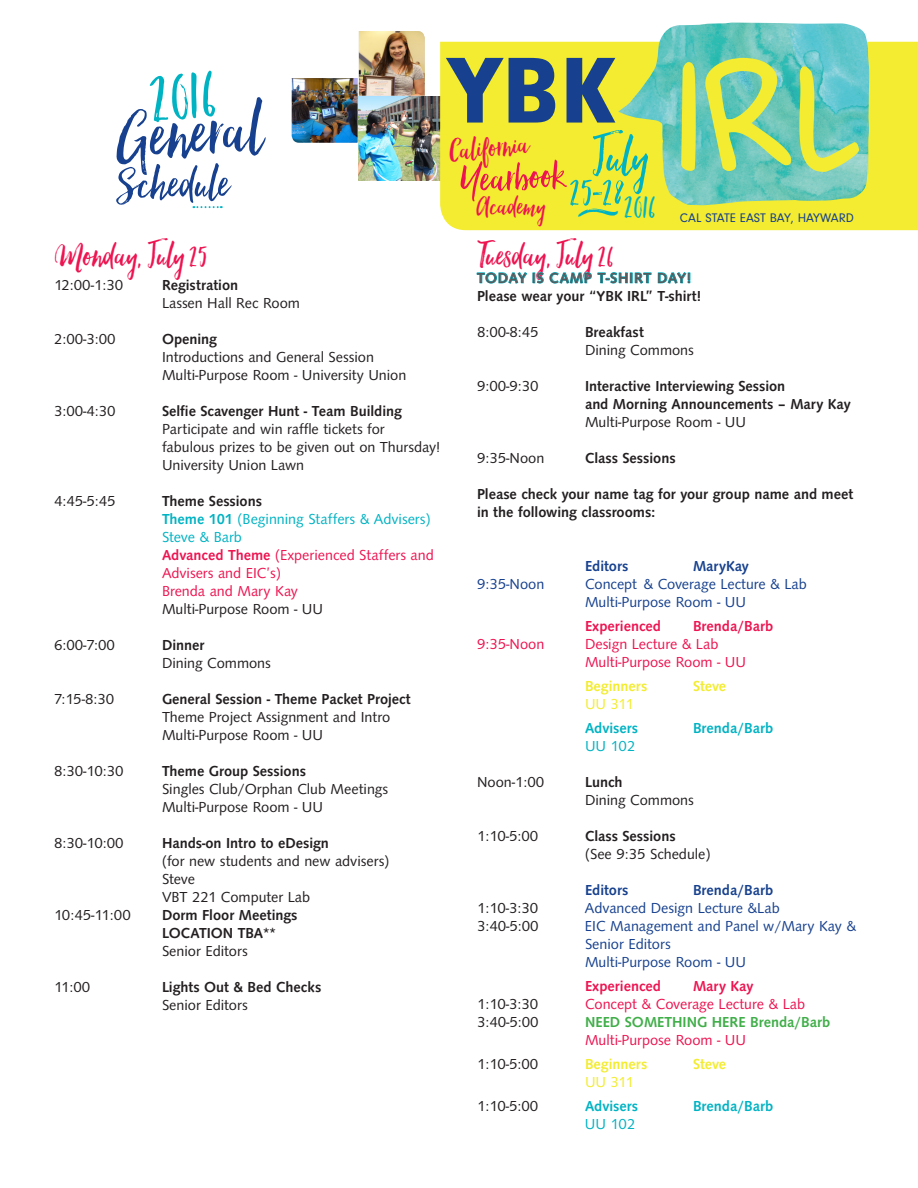
<style>
.page{position:relative;width:918px;height:1188px;background:#fff}
.page>*{position:absolute;margin:0;border:0;box-sizing:border-box;transform-origin:0 0}
.t1{font:700 133.35px "The Great Escape";color:#f3ec30}
.t2{font:900 96.9px "AHJ Noveo Sans";color:#17418e}
.t3{font:90.9px "Hello Beautiful";color:#00b3c3}
.t4{font:85.35px "Hello Beautiful";color:#17418e}
.t5{font:61.95px "Hello Beautiful";color:#00b3c3}
.t6{font:55.95px "Hello Beautiful";color:#17418e}
.t7{font:51.3px "Hello Beautiful";color:#00b3c3}
.t8{font:50.55px "Hello Beautiful";color:#ed1451}
.t9{font:43.05px "Hello Beautiful";color:#00b3c3}
.t10{font:40.5px "Hello Beautiful";color:#ed1451}
.t11{font:35.85px "Hello Beautiful";color:#ed1451}
.t12{font:33.15px "Hello Beautiful";color:#ed1451}
.t13{font:15px/18px "AHJ Syntax";color:#231f20}
.t14{font:700 15px/18px "AHJ Syntax";color:#231f20}
.t15{font:15px/18px "AHJ Syntax";color:#17418e}
.t16{font:15px/18px "AHJ Syntax";color:#ed1451}
.t17{font:15px "AHJ Syntax";color:#00b3c3}
.t18{font:700 15px/18px "AHJ Syntax";color:#40ae49}
.t19{font:700 15px "AHJ Syntax";color:#ed1451}
.t20{font:700 15px "AHJ Syntax";color:#00b3c3}
.t21{font:700 15px "AHJ Syntax";color:#17418e}
.t22{font:700 15px "AHJ Syntax";color:#f3ec30}
.t23{font:700 15px "AHJ Syntax";letter-spacing:.05em;color:#57585a}
.t24{font:15px "AHJ Syntax";letter-spacing:-.05em;color:#f3ec30}
.t25{font:12.9px "AHJ Noveo Sans";color:#17418e}
.s1{font-weight:700}
.s2{font-weight:400}
.s3{font-weight:400;color:#ed1451}
</style>
<div class="page">
<svg style="left:477px;top:272px;width:50px;height:11px"></svg>
<svg style="left:533px;top:272px;width:11px;height:11px"></svg>
<svg style="left:550px;top:272px;width:42px;height:12px"></svg>
<svg style="left:598px;top:272px;width:53px;height:12px"></svg>
<svg style="left:658px;top:272px;width:32px;height:11px"></svg>
<svg style="left:193px;top:206px;width:29px;height:2px"></svg>
<img style="left:359px;top:97px;width:81px;height:84px">
<img style="left:292px;top:31px;width:133px;height:112px">
<img style="left:359px;top:31px;width:66px;height:65px">
<div style="left:440px;top:42px;width:478px;height:188px;background:#f3ec30"></div>
<img style="left:618px;top:23px;width:251px;height:183px">
<svg style="left:578px;top:207px;width:40px;height:13px"></svg>
<p class="t3" style="left:147px;top:46px;width:67px;rotate:-6deg">2016</p>
<p class="t4" style="left:113px;top:90px;width:148px;rotate:-4deg">General</p>
<p class="t6" style="left:116px;top:152px;width:115px">Schedule</p>
<p class="t2" style="left:447px;top:35px;width:170px">YBK</p>
<p class="t11" style="left:447px;top:132px;width:81px;rotate:-6deg">California</p>
<p class="t12" style="left:476px;top:188px;width:71px;rotate:-1deg">Academy</p>
<p class="t5" style="left:592px;top:121px;width:58px">July</p>
<p class="t8" style="left:460px;top:152px;width:105px;rotate:-4deg">Yearbook</p>
<p class="t7" style="left:571px;top:162px;width:56px">25-28</p>
<p class="t9" style="left:625px;top:181px;width:32px">2016</p>
<p class="t1" style="left:678px;top:48px;width:187px">IRL</p>
<p class="t25" style="left:680px;top:210px;width:176px">CAL STATE EAST BAY, HAYWARD</p>
<p class="t10" style="left:54px;top:233px;width:155px">Monday, July 25</p>
<p class="t13" style="left:54px;top:276px;width:71px">12:00-1:30</p>
<p class="t14" style="left:162px;top:276px;width:78px">Registration</p>
<p class="t13" style="left:162px;top:294px;width:139px">Lassen Hall Rec Room</p>
<p class="t13" style="left:54px;top:330px;width:63px">2:00-3:00</p>
<p class="t14" style="left:162px;top:330px;width:57px">Opening</p>
<p class="t13" style="left:162px;top:348px;width:214px">Introductions and General Session</p>
<p class="t13" style="left:162px;top:366px;width:246px">Multi-Purpose Room - University Union</p>
<p class="t13" style="left:54px;top:402px;width:63px">3:00-4:30</p>
<p class="t14" style="left:162px;top:402px;width:241px">Selfie Scavenger Hunt - Team Building</p>
<p class="t13" style="left:162px;top:420px;width:280px">Participate and win raffle tickets for fabulous prizes to be given out on Thursday!</p>
<p class="t13" style="left:162px;top:456px;width:144px">University Union Lawn</p>
<p class="t13" style="left:54px;top:492px;width:63px">4:45-5:45</p>
<p class="t14" style="left:162px;top:492px;width:102px">Theme Sessions</p>
<p class="t17" style="left:162px;top:511px;width:270px"><span class="s1">Theme 101</span> (Beginning Staffers &amp; Advisers)</p>
<p class="t17" style="left:162px;top:529px;width:81px">Steve &amp; Barb</p>
<p class="t16" style="left:162px;top:546px;width:273px"><span class="s1">Advanced Theme</span> (Experienced Staffers and<br>Advisers and EIC’s)</p>
<p class="t16" style="left:162px;top:582px;width:137px">Brenda and Mary Kay</p>
<p class="t13" style="left:162px;top:600px;width:163px">Multi-Purpose Room - UU</p>
<p class="t13" style="left:54px;top:636px;width:62px">6:00-7:00</p>
<p class="t14" style="left:162px;top:636px;width:44px">Dinner</p>
<p class="t13" style="left:162px;top:654px;width:110px">Dining Commons</p>
<p class="t13" style="left:54px;top:690px;width:62px">7:15-8:30</p>
<p class="t14" style="left:162px;top:690px;width:250px">General Session - Theme Packet Project</p>
<p class="t13" style="left:162px;top:708px;width:230px">Theme Project Assignment and Intro</p>
<p class="t13" style="left:162px;top:726px;width:163px">Multi-Purpose Room - UU</p>
<p class="t13" style="left:54px;top:762px;width:71px">8:30-10:30</p>
<p class="t14" style="left:162px;top:762px;width:145px">Theme Group Sessions</p>
<p class="t13" style="left:162px;top:780px;width:228px">Singles Club/Orphan Club Meetings</p>
<p class="t13" style="left:162px;top:798px;width:163px">Multi-Purpose Room - UU</p>
<p class="t13" style="left:54px;top:834px;width:71px">8:30-10:00</p>
<p class="t14" style="left:162px;top:834px;width:168px">Hands-on Intro to eDesign</p>
<p class="t13" style="left:162px;top:852px;width:229px">(for new students and new advisers)</p>
<p class="t13" style="left:162px;top:870px;width:34px">Steve</p>
<p class="t13" style="left:162px;top:888px;width:150px">VBT 221 Computer Lab</p>
<p class="t13" style="left:54px;top:906px;width:78px">10:45-11:00</p>
<p class="t14" style="left:162px;top:906px;width:137px">Dorm Floor Meetings</p>
<p class="t14" style="left:162px;top:924px;width:115px">LOCATION TBA**</p>
<p class="t13" style="left:162px;top:942px;width:87px">Senior Editors</p>
<p class="t13" style="left:54px;top:978px;width:38px">11:00</p>
<p class="t14" style="left:162px;top:978px;width:161px">Lights Out &amp; Bed Checks</p>
<p class="t13" style="left:162px;top:996px;width:87px">Senior Editors</p>
<p class="t10" style="left:477px;top:233px;width:139px">Tuesday, July 26</p>
<p class="t23" style="left:477px;top:269px;width:216px">TODAY IS CAMP T-SHIRT DAY!</p>
<p class="t14" style="left:477px;top:287px;width:226px">Please wear your “YBK IRL” T-shirt!</p>
<p class="t13" style="left:477px;top:323px;width:63px">8:00-8:45</p>
<p class="t14" style="left:585px;top:323px;width:61px">Breakfast</p>
<p class="t13" style="left:585px;top:341px;width:110px">Dining Commons</p>
<p class="t13" style="left:477px;top:377px;width:63px">9:00-9:30</p>
<p class="t14" style="left:585px;top:377px;width:202px">Interactive Interviewing Session</p>
<p class="t14" style="left:585px;top:395px;width:267px">and Morning Announcements – Mary Kay<br><span class="s2">Multi-Purpose Room - UU</span></p>
<p class="t13" style="left:477px;top:449px;width:69px">9:35-Noon</p>
<p class="t14" style="left:585px;top:449px;width:92px">Class Sessions</p>
<p class="t14" style="left:477px;top:485px;width:378px">Please check your name tag for your group name and meet in the following classrooms:</p>
<p class="t21" style="left:585px;top:557px;width:45px">Editors</p>
<p class="t21" style="left:693px;top:557px;width:57px">MaryKay</p>
<p class="t15" style="left:477px;top:575px;width:69px">9:35-Noon</p>
<p class="t15" style="left:585px;top:575px;width:223px">Concept &amp; Coverage Lecture &amp; Lab</p>
<p class="t15" style="left:585px;top:593px;width:163px">Multi-Purpose Room - UU</p>
<p class="t19" style="left:585px;top:617px;width:77px">Experienced</p>
<p class="t19" style="left:693px;top:617px;width:82px">Brenda/Barb</p>
<p class="t16" style="left:477px;top:635px;width:69px">9:35-Noon</p>
<p class="t16" style="left:585px;top:635px;width:163px">Design Lecture &amp; Lab<br>Multi-Purpose Room - UU</p>
<p class="t22" style="left:585px;top:677px;width:64px">Beginners</p>
<p class="t22" style="left:693px;top:677px;width:35px">Steve</p>
<p class="t24" style="left:585px;top:695px;width:50px">UU 311</p>
<p class="t20" style="left:585px;top:719px;width:55px">Advisers</p>
<p class="t20" style="left:693px;top:719px;width:82px">Brenda/Barb</p>
<p class="t17" style="left:585px;top:737px;width:52px">UU 102</p>
<p class="t13" style="left:477px;top:773px;width:69px">Noon-1:00</p>
<p class="t14" style="left:585px;top:773px;width:39px">Lunch</p>
<p class="t13" style="left:585px;top:791px;width:110px">Dining Commons</p>
<p class="t13" style="left:477px;top:827px;width:63px">1:10-5:00</p>
<p class="t14" style="left:585px;top:827px;width:92px">Class Sessions</p>
<p class="t13" style="left:585px;top:845px;width:127px">(See 9:35 Schedule)</p>
<p class="t21" style="left:585px;top:881px;width:45px">Editors</p>
<p class="t21" style="left:693px;top:881px;width:82px">Brenda/Barb</p>
<p class="t13" style="left:477px;top:899px;width:63px">1:10-3:30</p>
<p class="t15" style="left:585px;top:899px;width:196px">Advanced Design Lecture &amp;Lab</p>
<p class="t13" style="left:477px;top:917px;width:63px">3:40-5:00</p>
<p class="t15" style="left:585px;top:917px;width:273px">EIC Management and Panel w/Mary Kay &amp;<br>Senior Editors</p>
<p class="t15" style="left:585px;top:953px;width:163px">Multi-Purpose Room - UU</p>
<p class="t19" style="left:585px;top:977px;width:77px">Experienced</p>
<p class="t19" style="left:693px;top:977px;width:62px">Mary Kay</p>
<p class="t13" style="left:477px;top:995px;width:63px">1:10-3:30</p>
<p class="t16" style="left:585px;top:995px;width:222px">Concept &amp; Coverage Lecture &amp; Lab</p>
<p class="t13" style="left:477px;top:1013px;width:63px">3:40-5:00</p>
<p class="t18" style="left:585px;top:1013px;width:247px">NEED SOMETHING HERE Brenda/Barb<br><span class="s3">Multi-Purpose Room - UU</span></p>
<p class="t13" style="left:477px;top:1055px;width:63px">1:10-5:00</p>
<p class="t22" style="left:585px;top:1055px;width:64px">Beginners</p>
<p class="t22" style="left:693px;top:1055px;width:35px">Steve</p>
<p class="t24" style="left:585px;top:1073px;width:50px">UU 311</p>
<p class="t13" style="left:477px;top:1097px;width:63px">1:10-5:00</p>
<p class="t20" style="left:585px;top:1097px;width:55px">Advisers</p>
<p class="t20" style="left:693px;top:1097px;width:82px">Brenda/Barb</p>
<p class="t17" style="left:585px;top:1115px;width:52px">UU 102</p>
</div>
